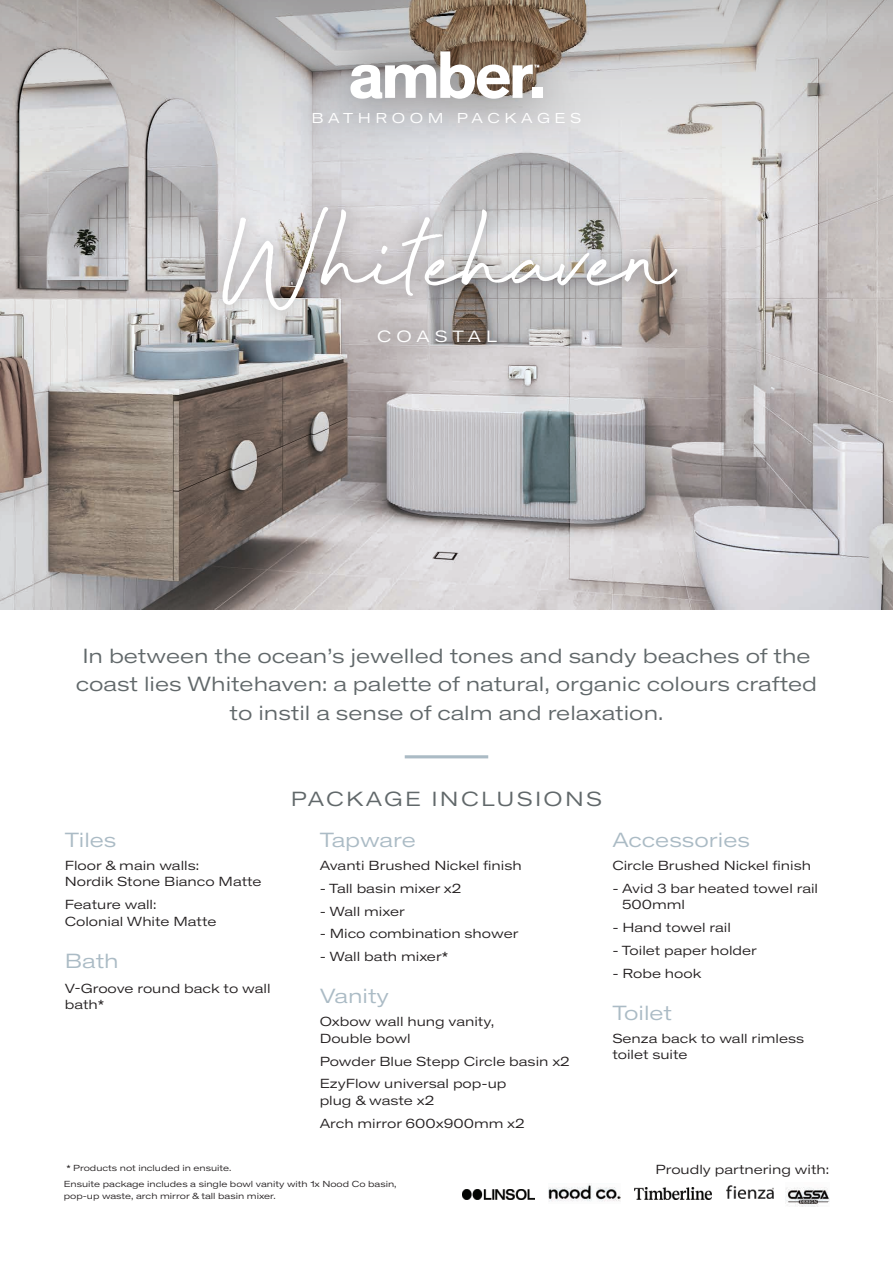
<style>
.page{position:relative;width:893px;height:1263px;background:#fff}
.page>*{position:absolute;margin:0;border:0;box-sizing:border-box;transform-origin:0 0}
.t1{font:133.2px "Beyond Infinity";color:#fff}
.t2{font:21px/28.5px "Theinhardt Extended";color:#61686a;text-align:center}
.t3{font:21px "Theinhardt Extended";color:#abbbc5}
.t4{font:21px "Theinhardt Extended";letter-spacing:.11em;color:#61686a}
.t5{font:16.8px "Theinhardt Extended";letter-spacing:.295em;color:#fff}
.t6{font:14.7px "Theinhardt Extended";letter-spacing:.31em;color:#fff}
.t7{font:13.5px/16.5px "Theinhardt Extended";color:#231f20}
.t8{font:9px/16.5px "Theinhardt Extended";color:#231f20}
</style>
<div class="page">
<img style="left:0;top:236px;width:893px;height:374px">
<svg style="left:0;top:0;width:893px;height:236px;background:#c6c4c4"></svg>
<div style="left:204px;top:190px;width:490px;height:138px;background:#231f20;opacity:.5"></div>
<div style="left:361px;top:312px;width:150px;height:48px;background:#231f20;opacity:.5"></div>
<hr style="left:405px;top:755px;width:83px;height:3px;background:#abbbc5">
<div style="left:273px;top:8px;width:347px;height:160px;background:#231f20;opacity:.75"></div>
<svg style="left:350px;top:51px;width:189px;height:48px"></svg>
<div style="left:533px;top:88px;width:10px;height:10px;background:#fff"></div>
<img style="left:462px;top:1190px;width:72px;height:9px">
<img style="left:549px;top:1184px;width:72px;height:18px">
<img style="left:634px;top:1187px;width:77px;height:12px">
<img style="left:726px;top:1185px;width:48px;height:14px">
<img style="left:785px;top:1187px;width:44px;height:19px">
<p class="t6" style="left:312px;top:107px;width:271px">BATHROOM PACKAGES</p>
<p class="t1" style="left:221px;top:181px;width:453px">Whitehaven</p>
<p class="t5" style="left:377px;top:324px;width:122px">COASTAL</p>
<p class="t2" style="left:76px;top:640px;width:743px">In between the ocean’s jewelled tones and sandy beaches of the coast lies Whitehaven: a palette of natural, organic colours crafted to instil a sense of calm and relaxation.</p>
<p class="t3" style="left:65px;top:824px;width:53px">Tiles</p>
<p class="t7" style="left:65px;top:856px;width:198px">Floor &amp; main walls:<br>Nordik Stone Bianco Matte</p>
<p class="t7" style="left:65px;top:895px;width:153px">Feature wall:<br>Colonial White Matte</p>
<p class="t3" style="left:65px;top:945px;width:55px">Bath</p>
<p class="t7" style="left:65px;top:979px;width:207px">V-Groove round back to wall bath*</p>
<p class="t4" style="left:291px;top:783px;width:313px">PACKAGE INCLUSIONS</p>
<p class="t3" style="left:320px;top:824px;width:98px">Tapware</p>
<p class="t7" style="left:320px;top:856px;width:204px">Avanti Brushed Nickel finish</p>
<p class="t7" style="left:320px;top:879px;width:143px">- Tall basin mixer x2</p>
<p class="t7" style="left:320px;top:902px;width:87px">- Wall mixer</p>
<p class="t7" style="left:320px;top:925px;width:200px">- Mico combination shower</p>
<p class="t7" style="left:320px;top:948px;width:130px">- Wall bath mixer*</p>
<p class="t3" style="left:320px;top:981px;width:71px">Vanity</p>
<p class="t7" style="left:320px;top:1012px;width:176px">Oxbow wall hung vanity,<br>Double bowl</p>
<p class="t7" style="left:320px;top:1052px;width:252px">Powder Blue Stepp Circle basin x2</p>
<p class="t7" style="left:320px;top:1075px;width:188px">EzyFlow universal pop-up plug &amp; waste x2</p>
<p class="t7" style="left:320px;top:1114px;width:207px">Arch mirror 600x900mm x2</p>
<p class="t3" style="left:612px;top:824px;width:139px">Accessories</p>
<p class="t7" style="left:612px;top:856px;width:200px">Circle Brushed Nickel finish</p>
<p class="t7" style="left:622px;top:879px;width:198px;text-indent:-10px">- Avid 3 bar heated towel rail<br>500mml</p>
<p class="t7" style="left:612px;top:918px;width:120px">- Hand towel rail</p>
<p class="t7" style="left:612px;top:941px;width:146px">- Toilet paper holder</p>
<p class="t7" style="left:612px;top:964px;width:90px">- Robe hook</p>
<p class="t3" style="left:612px;top:997px;width:61px">Toilet</p>
<p class="t7" style="left:612px;top:1029px;width:193px">Senza back to wall rimless toilet suite</p>
<p class="t8" style="left:64px;top:1159px;width:334px">* Products not included in ensuite.<br>Ensuite package includes a single bowl vanity with 1x Nood Co basin,</p>
<p class="t8" style="left:64px;top:1187px;width:213px">pop-up waste, arch mirror &amp; tall basin mixer.</p>
<p class="t7" style="left:656px;top:1160px;width:175px">Proudly partnering with:</p>
</div>
